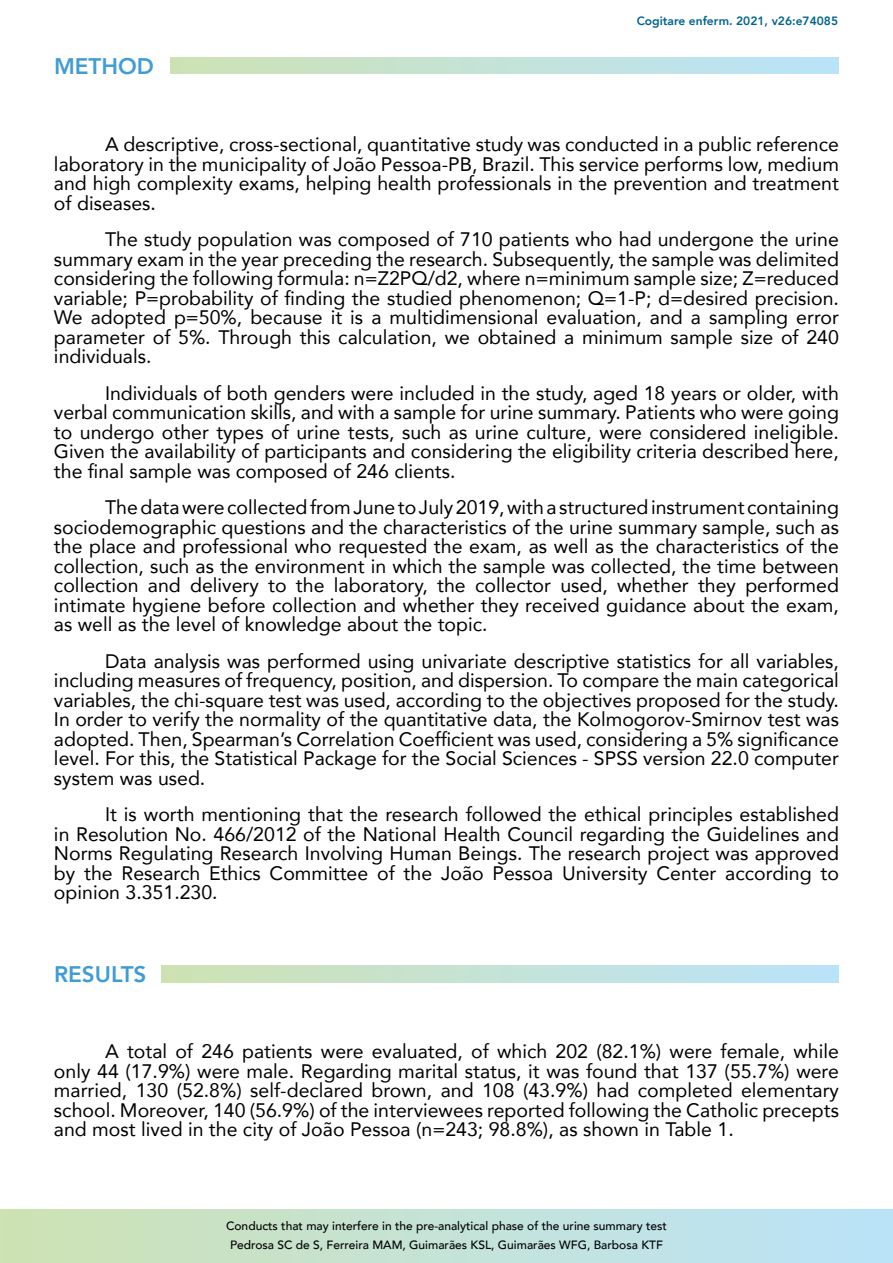
<style>
.page{position:relative;width:893px;height:1263px;background:#fff}
.page>*{position:absolute;margin:0;border:0;box-sizing:border-box;transform-origin:0 0}
.t1{font:800 22.5px "Avenir";color:#409cd4}
.t2{font:19.5px/19.5px "Avenir";color:#000;text-align:justify}
.t3{font:500 12px/18.6px "Avenir";color:#000;text-align:center}
.t4{font:800 12px "Avenir";color:#00658f}
</style>
<div class="page">
<svg style="left:0;top:1209px;width:893px;height:54px;background:#c4e2d6"></svg>
<div style="left:170px;top:57px;width:669px;height:17px;background:linear-gradient(to right,#cee2b5,#bae3fb)"></div>
<div style="left:162px;top:966px;width:676px;height:16px;background:linear-gradient(to right,#cee2b2,#bae3fb)"></div>
<p class="t1" style="left:54px;top:48px;width:101px">METHOD</p>
<p class="t4" style="left:637px;top:12px;width:203px">Cogitare enferm. 2021, v26:e74085</p>
<p class="t2" style="left:54px;top:134px;width:786px;text-indent:51px">A descriptive, cross-sectional, quantitative study was conducted in a public reference laboratory in the municipality of João Pessoa-PB, Brazil. This service performs low, medium and high complexity exams, helping health professionals in the prevention and treatment of diseases.</p>
<p class="t2" style="left:54px;top:229px;width:786px;text-indent:51px">The study population was composed of 710 patients who had undergone the urine summary exam in the year preceding the research. Subsequently, the sample was delimited considering the following formula: n=Z2PQ/d2, where n=minimum sample size; Z=reduced variable; P=probability of finding the studied phenomenon; Q=1-P; d=desired precision.<br>We adopted p=50%, because it is a multidimensional evaluation, and a sampling error parameter of 5%. Through this calculation, we obtained a minimum sample size of 240 individuals.</p>
<p class="t2" style="left:54px;top:383px;width:786px;text-indent:51px">Individuals of both genders were included in the study, aged 18 years or older, with verbal communication skills, and with a sample for urine summary. Patients who were going to undergo other types of urine tests, such as urine culture, were considered ineligible.<br>Given the availability of participants and considering the eligibility criteria described here, the final sample was composed of 246 clients.</p>
<p class="t2" style="left:54px;top:497px;width:786px;text-indent:51px">The data were collected from June to July 2019, with a structured instrument containing sociodemographic questions and the characteristics of the urine summary sample, such as the place and professional who requested the exam, as well as the characteristics of the collection, such as the environment in which the sample was collected, the time between collection and delivery to the laboratory, the collector used, whether they performed intimate hygiene before collection and whether they received guidance about the exam, as well as the level of knowledge about the topic.</p>
<p class="t2" style="left:54px;top:651px;width:786px;text-indent:51px">Data analysis was performed using univariate descriptive statistics for all variables, including measures of frequency, position, and dispersion. To compare the main categorical variables, the chi-square test was used, according to the objectives proposed for the study.<br>In order to verify the normality of the quantitative data, the Kolmogorov-Smirnov test was adopted. Then, Spearman’s Correlation Coefficient was used, considering a 5% significance level. For this, the Statistical Package for the Social Sciences - SPSS version 22.0 computer system was used.</p>
<p class="t2" style="left:54px;top:804px;width:786px;text-indent:51px">It is worth mentioning that the research followed the ethical principles established in Resolution No. 466/2012 of the National Health Council regarding the Guidelines and Norms Regulating Research Involving Human Beings. The research project was approved by the Research Ethics Committee of the João Pessoa University Center according to opinion 3.351.230.</p>
<p class="t1" style="left:54px;top:957px;width:94px">RESULTS</p>
<p class="t2" style="left:54px;top:1041px;width:786px;text-indent:51px">A total of 246 patients were evaluated, of which 202 (82.1%) were female, while only 44 (17.9%) were male. Regarding marital status, it was found that 137 (55.7%) were married, 130 (52.8%) self-declared brown, and 108 (43.9%) had completed elementary school. Moreover, 140 (56.9%) of the interviewees reported following the Catholic precepts and most lived in the city of João Pessoa (n=243; 98.8%), as shown in Table 1.</p>
<p class="t3" style="left:226px;top:1216px;width:442px">Conducts that may interfere in the pre-analytical phase of the urine summary test<br>Pedrosa SC de S, Ferreira MAM, Guimarães KSL, Guimarães WFG, Barbosa KTF</p>
</div>
